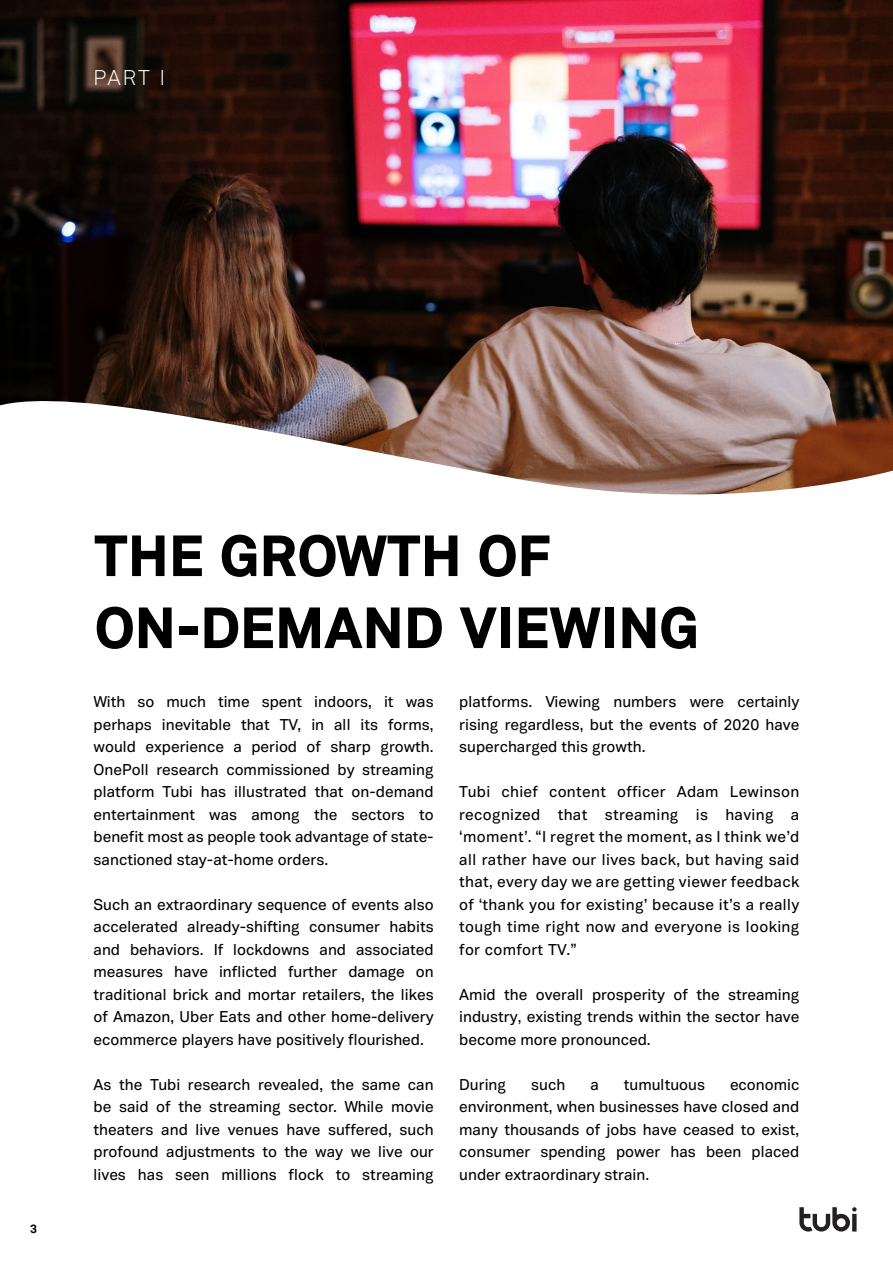
<style>
.page{position:relative;width:893px;height:1263px;background:#fff}
.page>*{position:absolute;margin:0;border:0;box-sizing:border-box;transform-origin:0 0}
.t1{font:900 57px/72px "Vaud";color:#000}
.t2{font:300 21px "Vaud";color:#fff}
.t3{font:500 15.3px/22.5px "Vaud";color:#000;text-align:justify}
.t4{font:700 12px "Vaud Tubi";color:#000}
</style>
<div class="page">
<img style="left:0;top:0;width:893px;height:384px">
<svg style="left:0;top:384px;width:893px;height:111px"></svg>
<svg style="left:799px;top:1207px;width:58px;height:24px"></svg>
<h2 class="t2" style="left:94px;top:63px;width:73px">PART I</h2>
<p class="t4" style="left:30px;top:1219px;width:8px">3</p>
<h1 class="t1" style="left:94px;top:519px;width:606px">THE GROWTH OF<br>ON-DEMAND VIEWING</h1>
<p class="t3" style="left:94px;top:691px;width:342px">With so much time spent indoors, it was perhaps inevitable that TV, in all its forms, would experience a period of sharp growth.<br>OnePoll research commissioned by streaming platform Tubi has illustrated that on-demand entertainment was among the sectors to benefit most as people took advantage of state&shy;sanctioned stay-at-home orders.</p>
<p class="t3" style="left:94px;top:893px;width:342px">Such an extraordinary sequence of events also accelerated already-shifting consumer habits and behaviors. If lockdowns and associated measures have inflicted further damage on traditional brick and mortar retailers, the likes of Amazon, Uber Eats and other home-delivery ecommerce players have positively flourished.</p>
<p class="t3" style="left:94px;top:1073px;width:342px">As the Tubi research revealed, the same can be said of the streaming sector. While movie theaters and live venues have suffered, such profound adjustments to the way we live our lives has seen millions flock to streaming</p>
<p class="t3" style="left:459px;top:690px;width:342px">platforms. Viewing numbers were certainly rising regardless, but the events of 2020 have supercharged this growth.</p>
<p class="t3" style="left:459px;top:780px;width:342px">Tubi chief content officer Adam Lewinson recognized that streaming is having a ‘moment’. “I regret the moment, as I think we’d all rather have our lives back, but having said that, every day we are getting viewer feedback of ‘thank you for existing’ because it’s a really tough time right now and everyone is looking for comfort TV.”</p>
<p class="t3" style="left:459px;top:983px;width:342px">Amid the overall prosperity of the streaming industry, existing trends within the sector have become more pronounced.</p>
<p class="t3" style="left:459px;top:1073px;width:48px">During</p>
<p class="t3" style="left:531px;top:1073px;width:36px">such</p>
<p class="t3" style="left:590px;top:1073px;width:10px">a</p>
<p class="t3" style="left:624px;top:1073px;width:83px">tumultuous</p>
<p class="t3" style="left:459px;top:1073px;width:342px;text-indent:271px">economic environment, when businesses have closed and many thousands of jobs have ceased to exist, consumer spending power has been placed under extraordinary strain.</p>
</div>
